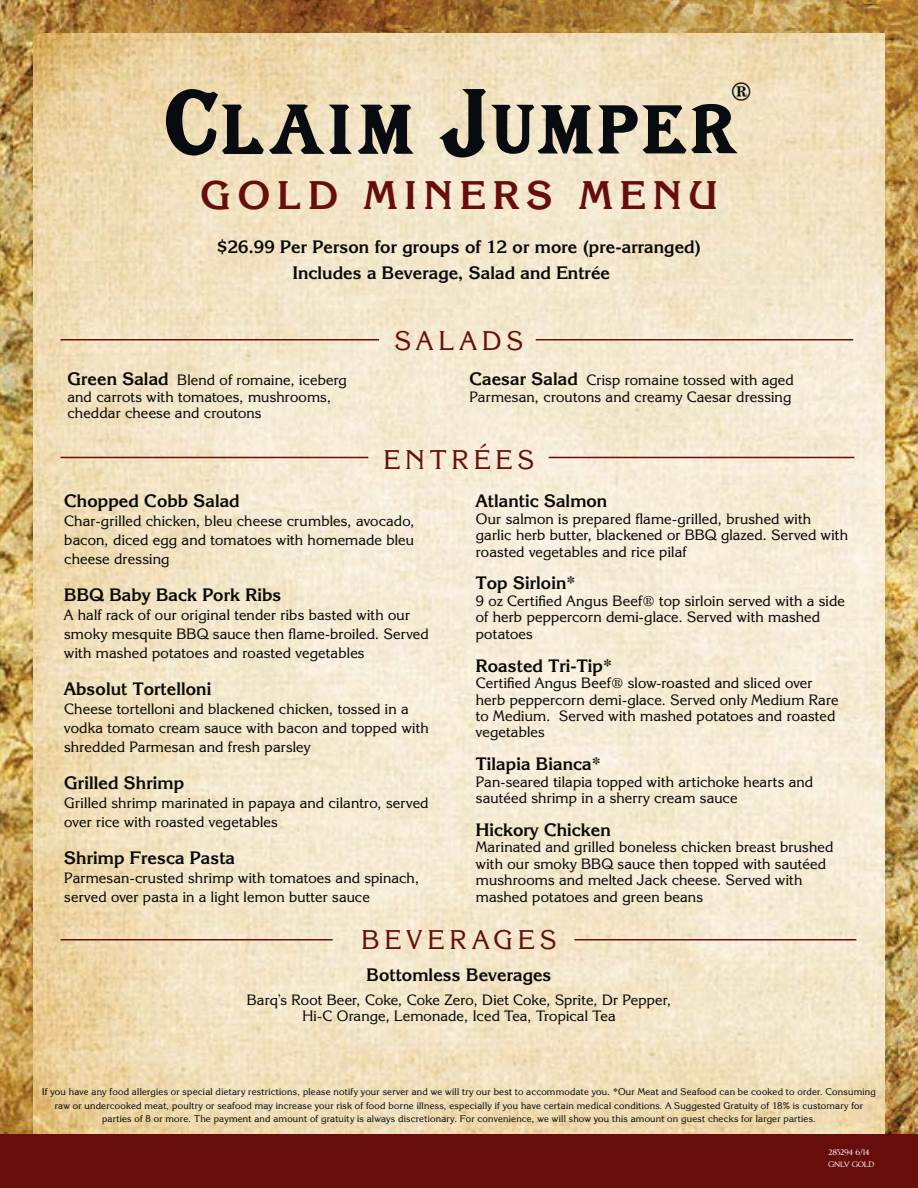
<style>
.page{position:relative;width:918px;height:1188px;background:#fff}
.page>*{position:absolute;margin:0;border:0;box-sizing:border-box;transform-origin:0 0}
.t1{font:700 39.9px "Korinna IT Cby BT";letter-spacing:.19em;color:#670e0d}
.t2{font:27px "Korinna IT Cby BT";letter-spacing:.205em;color:#670e0d}
.t3{font:800 25.5px "Korinna IT Cby BT";color:#080c10}
.t4{font:700 18px/25.8px "Korinna IT Cby BT";letter-spacing:.005em;color:#090908}
.t5{font:15px/16.5px "Korinna IT Cby BT";letter-spacing:.01em;color:#090908}
.t6{font:9.75px/13.5px "Korinna IT Cby BT";letter-spacing:.025em;color:#080c10;text-align:center}
.t7{font:9px/12px "LHF Essendine";letter-spacing:-.005em;color:#fff}
.s1{font-weight:700;font-size:18px}
</style>
<div class="page">
<img style="left:0;top:0;width:145px;height:1134px">
<img style="left:145px;top:0;width:773px;height:1134px">
<img style="left:34px;top:33px;width:850px;height:1101px">
<div style="left:0;top:1134px;width:918px;height:54px;background:#670e0d"></div>
<hr style="left:549px;top:457px;width:305px;height:1px;background:#670e0d">
<hr style="left:60px;top:457px;width:308px;height:1px;background:#670e0d">
<hr style="left:60px;top:339px;width:319px;height:1px;background:#670e0d">
<hr style="left:60px;top:939px;width:273px;height:1px;background:#670e0d">
<hr style="left:575px;top:939px;width:281px;height:1px;background:#670e0d">
<hr style="left:536px;top:339px;width:317px;height:1px;background:#670e0d">
<svg style="left:166px;top:89px;width:186px;height:67px;background:#a1967e"></svg>
<svg style="left:358px;top:105px;width:56px;height:49px;background:#666258"></svg>
<svg style="left:439px;top:89px;width:299px;height:69px;background:#9f9785"></svg>
<h3 class="t3" style="left:731px;top:75px;width:22px">®</h3>
<h1 class="t1" style="left:200px;top:180px;width:518px">GOLD MINERS MENU</h1>
<p class="t4" style="left:293px;top:236px;width:410px;text-indent:-76px">$26.99 Per Person for groups of 12 or more (pre-arranged)<br>Includes a Beverage, Salad and Entrée</p>
<h2 class="t2" style="left:395px;top:330px;width:130px">SALADS</h2>
<p class="t5" style="left:68px;top:373px;width:281px"><span class="s1">Green Salad</span> Blend of romaine, iceberg and carrots with tomatoes, mushrooms, cheddar cheese and croutons</p>
<p class="t5" style="left:469px;top:373px;width:326px"><span class="s1">Caesar Salad</span> Crisp romaine tossed with aged<br>Parmesan, croutons and creamy Caesar dressing</p>
<h2 class="t2" style="left:384px;top:449px;width:152px">ENTRÉES</h2>
<p class="t4" style="left:64px;top:490px;width:177px">Chopped Cobb Salad</p>
<p class="t5" style="left:64px;top:513px;width:352px;line-height:18.8px;text-align:justify">Char-grilled chicken, bleu cheese crumbles, avocado, bacon, diced egg and tomatoes with homemade bleu cheese dressing</p>
<p class="t4" style="left:64px;top:584px;width:219px">BBQ Baby Back Pork Ribs</p>
<p class="t5" style="left:64px;top:607px;width:366px;line-height:18.8px">A half rack of our original tender ribs basted with our smoky mesquite BBQ sauce then flame-broiled. Served with mashed potatoes and roasted vegetables</p>
<p class="t4" style="left:64px;top:678px;width:149px">Absolut Tortelloni</p>
<p class="t5" style="left:64px;top:701px;width:366px;line-height:18.8px">Cheese tortelloni and blackened chicken, tossed in a vodka tomato cream sauce with bacon and topped with shredded Parmesan and fresh parsley</p>
<p class="t4" style="left:64px;top:772px;width:122px">Grilled Shrimp</p>
<p class="t5" style="left:64px;top:795px;width:366px;line-height:18.8px">Grilled shrimp marinated in papaya and cilantro, served over rice with roasted vegetables</p>
<p class="t4" style="left:64px;top:847px;width:172px">Shrimp Fresca Pasta</p>
<p class="t5" style="left:64px;top:870px;width:356px;line-height:18.8px">Parmesan-crusted shrimp with tomatoes and spinach, served over pasta in a light lemon butter sauce</p>
<p class="t4" style="left:476px;top:490px;width:133px">Atlantic Salmon</p>
<p class="t5" style="left:476px;top:512px;width:374px">Our salmon is prepared flame-grilled, brushed with garlic herb butter, blackened or BBQ glazed. Served with roasted vegetables and rice pilaf</p>
<p class="t4" style="left:476px;top:572px;width:101px">Top Sirloin*</p>
<p class="t5" style="left:476px;top:594px;width:371px">9 oz Certified Angus Beef® top sirloin served with a side of herb peppercorn demi-glace. Served with mashed potatoes</p>
<p class="t4" style="left:476px;top:654px;width:138px">Roasted Tri-Tip*</p>
<p class="t5" style="left:476px;top:676px;width:364px">Certified Angus Beef® slow-roasted and sliced over herb peppercorn demi-glace. Served only Medium Rare to Medium. Served with mashed potatoes and roasted vegetables</p>
<p class="t4" style="left:476px;top:753px;width:126px">Tilapia Bianca*</p>
<p class="t5" style="left:476px;top:775px;width:339px">Pan-seared tilapia topped with artichoke hearts and sautéed shrimp in a sherry cream sauce</p>
<p class="t4" style="left:476px;top:819px;width:136px">Hickory Chicken</p>
<p class="t5" style="left:476px;top:841px;width:359px">Marinated and grilled boneless chicken breast brushed with our smoky BBQ sauce then topped with sautéed mushrooms and melted Jack cheese. Served with mashed potatoes and green beans</p>
<h2 class="t2" style="left:362px;top:930px;width:196px">BEVERAGES</h2>
<p class="t4" style="left:366px;top:964px;width:187px">Bottomless Beverages</p>
<p class="t5" style="left:247px;top:993px;width:426px;text-align:center">Barq’s Root Beer, Coke, Coke Zero, Diet Coke, Sprite, Dr Pepper,<br>Hi-C Orange, Lemonade, Iced Tea, Tropical Tea</p>
<p class="t6" style="left:42px;top:1086px;width:835px">If you have any food allergies or special dietary restrictions, please notify your server and we will try our best to accommodate you. *Our Meat and Seafood can be cooked to order. Consuming raw or undercooked meat, poultry or seafood may increase your risk of food borne illness, especially if you have certain medical conditions. A Suggested Gratuity of 18% is customary for parties of 8 or more. The payment and amount of gratuity is always discretionary. For convenience, we will show you this amount on guest checks for larger parties.</p>
<p class="t7" style="left:828px;top:1146px;width:47px">283294 6/14<br>GNLV GOLD</p>
</div>
